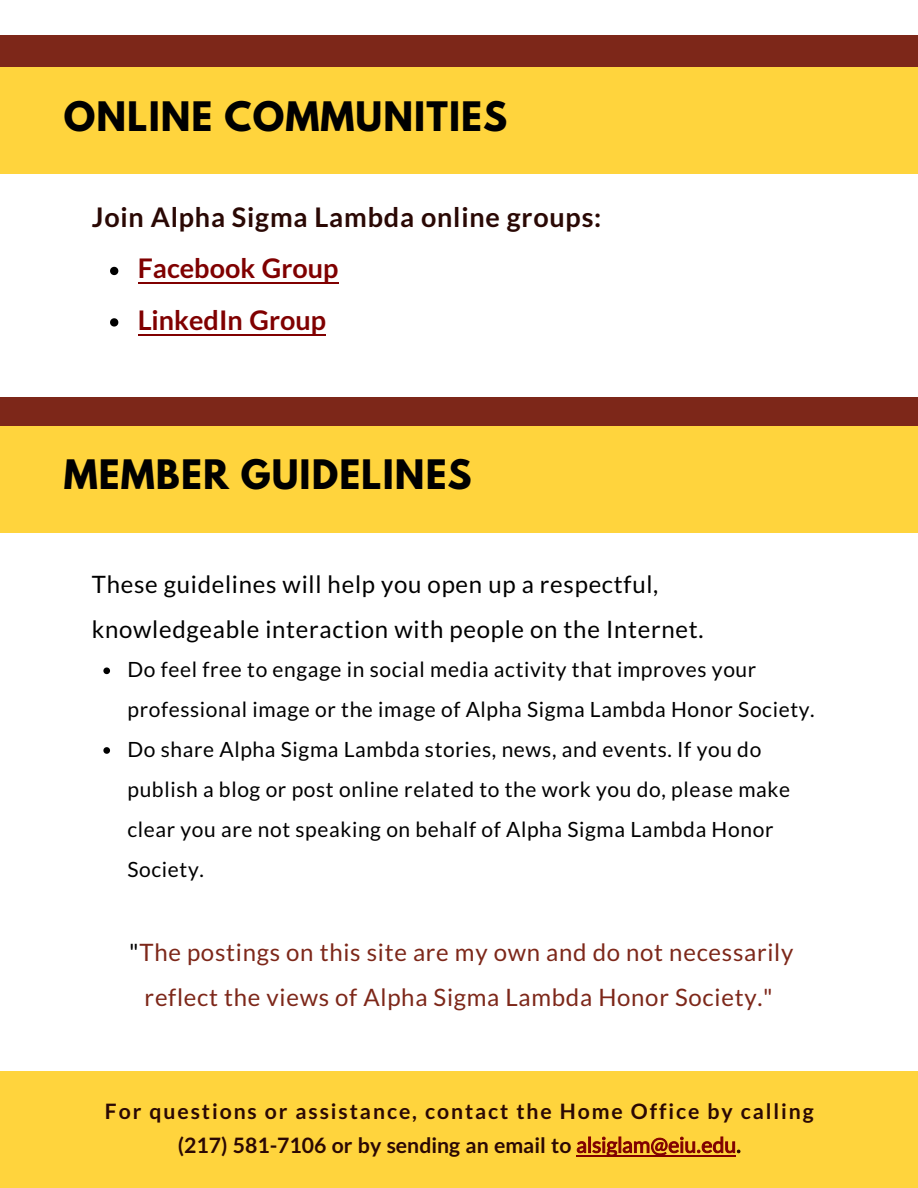
<style>
.page{position:relative;width:918px;height:1188px;background:#fff}
.page>*{position:absolute;margin:0;border:0;box-sizing:border-box;transform-origin:0 0}
.t1{font:700 36px "League Spartan";letter-spacing:.03em;color:#000}
.t2{font:700 27px "Lato";letter-spacing:.03em;color:#2a0804}
.t3{font:700 27px/51.4px "Lato";color:#800000}
.t4{font:24px/44.8px "Lato";letter-spacing:.03em;color:#7d2719;text-align:center}
.t5{font:24px/44.8px "Lato";letter-spacing:.03em;color:#000}
.t6{font:700 21.15px/33.6px "Lato";letter-spacing:.09em;color:#2a0804;text-align:center}
.t7{font:21px/39.9px "Lato";letter-spacing:.03em;color:#000}
.s1{color:#000}
.s2{font-weight:400;color:#800000}
.s3{font-weight:400}
</style>
<div class="page">
<div style="left:0;top:35px;width:918px;height:114px;background:#7d2719"></div>
<div style="left:0;top:67px;width:918px;height:107px;background:#ffd43d"></div>
<div style="left:0;top:1071px;width:917px;height:117px;background:#ffd43d"></div>
<svg style="left:110px;top:267px;width:8px;height:8px"></svg>
<svg style="left:110px;top:318px;width:8px;height:9px"></svg>
<hr style="left:138px;top:334px;width:188px;height:2px;background:#800000">
<hr style="left:138px;top:282px;width:200px;height:2px;background:#800000">
<hr style="left:577px;top:1156px;width:159px;height:1px;background:#800000">
<div style="left:0;top:398px;width:918px;height:113px;background:#7d2719"></div>
<div style="left:0;top:426px;width:918px;height:107px;background:#ffd43d"></div>
<svg style="left:103px;top:667px;width:7px;height:7px"></svg>
<svg style="left:103px;top:747px;width:7px;height:7px"></svg>
<h1 class="t1" style="left:64px;top:88px;width:445px">ONLINE COMMUNITIES</h1>
<p class="t2" style="left:92px;top:202px;width:511px">Join Alpha Sigma Lambda online groups:</p>
<p class="t3" style="left:138px;top:242px;width:202px">Facebook Group<br>LinkedIn Group</p>
<h1 class="t1" style="left:64px;top:446px;width:410px">MEMBER GUIDELINES</h1>
<p class="t5" style="left:92px;top:562px;width:613px">These guidelines will help you open up a respectful, knowledgeable interaction with people on the Internet.</p>
<p class="t7" style="left:127px;top:650px;width:689px">Do feel free to engage in social media activity that improves your professional image or the image of Alpha Sigma Lambda Honor Society.<br>Do share Alpha Sigma Lambda stories, news, and events. If you do publish a blog or post online related to the work you do, please make clear you are not speaking on behalf of Alpha Sigma Lambda Honor Society.</p>
<p class="t4" style="left:129px;top:930px;width:666px"><span class="s1">"</span>The postings on this site are my own and do not necessarily reflect the views of Alpha Sigma Lambda Honor Society."</p>
<p class="t6" style="left:105px;top:1094px;width:710px">For questions or assistance, contact the Home Office by calling (217) 581-7106 or by sending an email to <span class="s2">alsiglam@eiu.edu</span><span class="s3">.</span></p>
</div>
